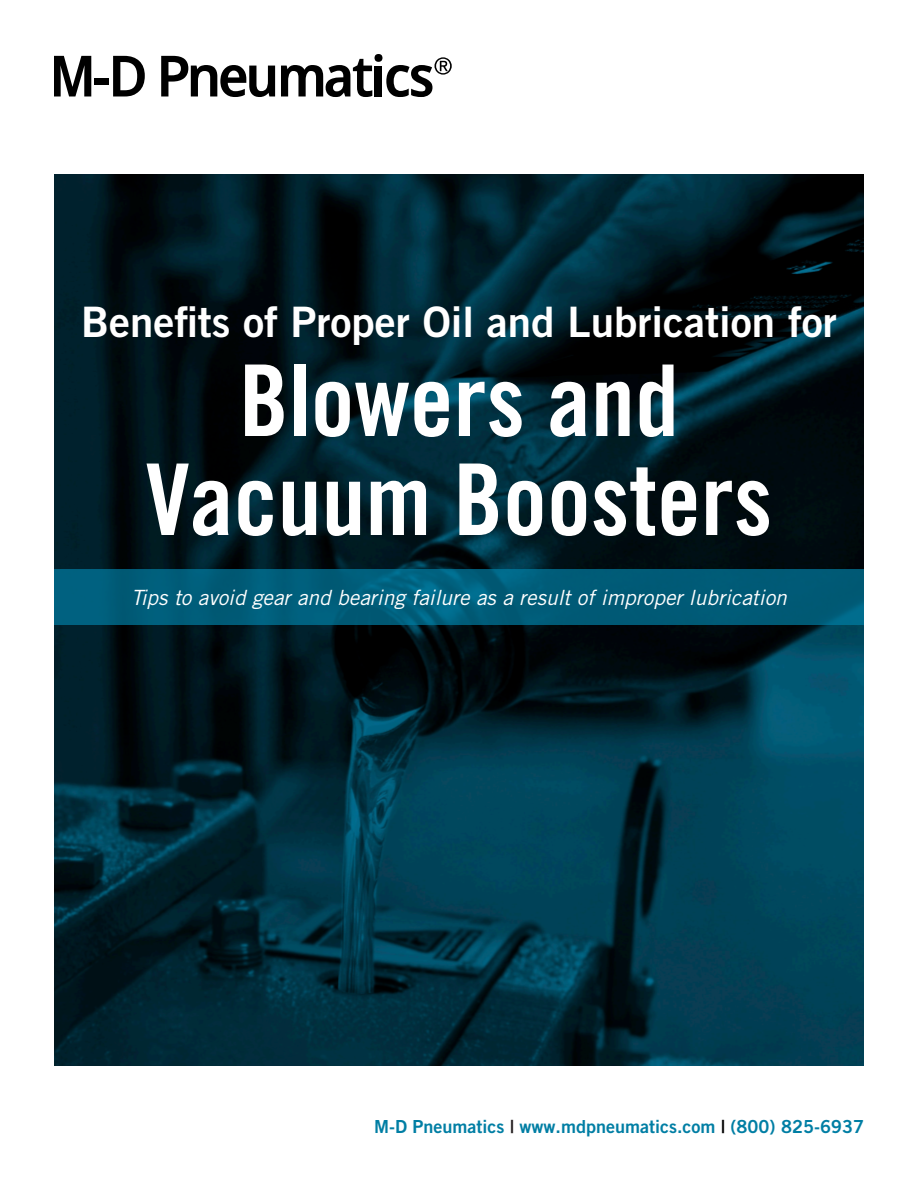
<style>
.page{position:relative;width:918px;height:1188px;background:#fff}
.page>*{position:absolute;margin:0;border:0;box-sizing:border-box;transform-origin:0 0}
.t1{font:99px/99px "Trade Gothic Bold Cond Twenty";color:#fff;text-align:center}
.t2{font:42px "Trade Gothic LT Std Bd 2";color:#fff}
.t3{font:italic 21px "Trade Gothic LT Std";color:#fff}
.t4{font:18px "Trade Gothic LT Bold Two";color:#007ea4}
.s1{color:#231f20}
.s2{color:#000}
</style>
<div class="page">
<img style="left:54px;top:175px;width:810px;height:890px">
<svg style="left:54px;top:569px;width:810px;height:56px;background:#005d79"></svg>
<svg style="left:54px;top:56px;width:37px;height:40px"></svg>
<div style="left:94px;top:78px;width:15px;height:6px;background:#000"></div>
<svg style="left:113px;top:56px;width:32px;height:40px"></svg>
<svg style="left:161px;top:56px;width:114px;height:41px"></svg>
<svg style="left:281px;top:54px;width:171px;height:43px"></svg>
<h2 class="t2" style="left:81px;top:296px;width:757px">Benefits of Proper Oil and Lubrication for</h2>
<h1 class="t1" style="left:146px;top:350px;width:628px">Blowers and<br>Vacuum Boosters</h1>
<p class="t3" style="left:131px;top:585px;width:657px">Tips to avoid gear and bearing failure as a result of improper lubrication</p>
<p class="t4" style="left:374px;top:1116px;width:491px">M-D Pneumatics <span class="s1">|</span> www.mdpneumatics.com <span class="s2">|</span> (800) 825-6937</p>
</div>
